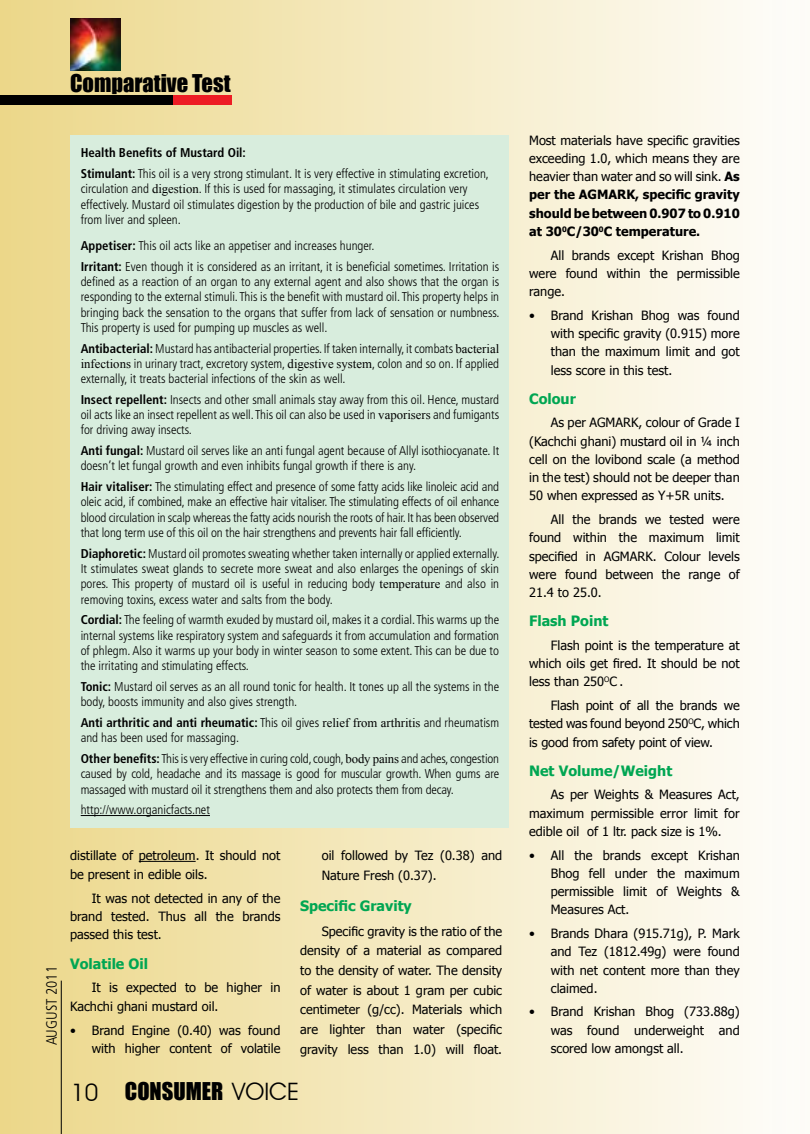
<style>
.page{position:relative;width:810px;height:1134px;background:#fff}
.page>*{position:absolute;margin:0;border:0;box-sizing:border-box;transform-origin:0 0}
.t1{font:22.5px "Impact";color:#000}
.t2{font:300 condensed 15px "Frutiger";color:#000}
.t3{font:700 14.25px "Tahoma";color:#00a652}
.t4{font:300 condensed 12.75px/15.3px "Frutiger";color:#000;text-align:justify}
.t5{font:12.75px/18.3px "Tahoma";color:#000;text-align:justify}
.s1{font-weight:700}
.s2{font-family:"Times New Roman";font-weight:400;font-stretch:normal}
.s3{font-family:"Avant Garde IT Cby BT";font-size:24px}
</style>
<div class="page">
<div style="left:0;top:0;width:810px;height:1134px;background:linear-gradient(to right,#ebd78a,#fefefc)"></div>
<div style="left:772px;top:0;width:38px;height:1134px;background:#fdfbf7"></div>
<hr style="left:139px;top:861px;width:57px;height:1px;background:#000">
<div style="left:71px;top:135px;width:438px;height:693px;background:#d8eddd"></div>
<hr style="left:81px;top:815px;width:129px;height:1px;background:#000">
<div style="left:164px;top:96px;width:68px;height:9px;background:#ed1c24"></div>
<div style="left:0;top:96px;width:173px;height:9px;background:#000"></div>
<hr style="left:61px;top:981px;width:1px;height:153px;background:#000">
<img style="left:70px;top:18px;width:51px;height:52px">
<h1 class="t1" style="left:70px;top:66px;width:162px">Comparative Test</h1>
<p class="t4" style="left:81px;top:143px;width:410px;line-height:20.7px"><span class="s1">Health Benefits of Mustard Oil:<br>Stimulant:</span> This oil is a very strong stimulant. It is very effective in stimulating excretion,</p>
<p class="t4" style="left:81px;top:181px;width:400px;text-align:left">circulation and <span class="s2">digestion</span>. If this is used for massaging, it stimulates circulation very effectively. Mustard oil stimulates digestion by the production of bile and gastric juices from liver and spleen.</p>
<p class="t4" style="left:81px;top:235px;width:420px;line-height:20.7px"><span class="s1">Appetiser:</span> This oil acts like an appetiser and increases hunger.<br><span class="s1">Irritant:</span> Even though it is considered as an irritant, it is beneficial sometimes. I rritation is</p>
<p class="t4" style="left:81px;top:274px;width:420px">defined as a reaction of an organ to any external agent and also shows that the organ is responding to the external stimuli. This is the benefit with mustard oil. This property helps in bringing back the sensation to the organs that suffer from lack of sensation or numbness.<br>This property is used for pumping up muscles as well.</p>
<p class="t4" style="left:81px;top:341px;width:420px"><span class="s1">Antibacterial:</span> Mustard has antibacterial properties. If taken internally, it combats <span class="s2">bacterial infections</span> in urinary tract, excretory system, <span class="s2">digestive system</span>, colon and so on. I f applied externally, it treats bacterial infections of the skin as well.</p>
<p class="t4" style="left:81px;top:392px;width:420px"><span class="s1">Insect repellent:</span> I nsects and other small animals stay away from this oil. Hence, mustard oil acts like an insect repellent as well. This oil can also be used in <span class="s2">vaporisers</span> and fumigants for driving away insects.</p>
<p class="t4" style="left:81px;top:443px;width:420px"><span class="s1">Anti fungal:</span> Mustard oil serves like an anti fungal agent because of Allyl isothiocyanate. It doesn’t let fungal growth and even inhibits fungal growth if there is any.</p>
<p class="t4" style="left:81px;top:479px;width:420px"><span class="s1">Hair vitaliser:</span> The stimulating effect and presence of some fatty acids like linoleic acid and oleic acid, if combined, make an effective hair vitaliser. The stimulating effects of oil enhance blood circulation in scalp whereas the fatty acids nourish the roots of hair. It has been observed that long term use of this oil on the hair strengthens and prevents hair fall efficiently.</p>
<p class="t4" style="left:81px;top:546px;width:421px"><span class="s1">Diaphoretic:</span> Mustard oil promotes sweating whether taken internally or applied externally.<br>It stimulates sweat glands to secrete more sweat and also enlarges the openings of skin pores. This property of mustard oil is useful in reducing body <span class="s2">temperature</span> and also in removing toxins, excess water and salts from the body.</p>
<p class="t4" style="left:81px;top:613px;width:420px"><span class="s1">Cordial:</span> The feeling of warmth exuded by mustard oil, makes it a cordial. This warms up the internal systems like respiratory system and safeguards it from accumulation and formation of phlegm. Also it warms up your body in winter season to some extent. This can be due to the irritating and stimulating effects.</p>
<p class="t4" style="left:81px;top:679px;width:420px"><span class="s1">Tonic:</span> Mustard oil serves as an all round tonic for health. It tones up all the systems in the body, boosts immunity and also gives strength.</p>
<p class="t4" style="left:81px;top:715px;width:420px"><span class="s1">Anti arthritic and anti rheumatic:</span> This oil gives <span class="s2">relief from arthritis</span> and rheumatism and has been used for massaging.</p>
<p class="t4" style="left:81px;top:751px;width:420px"><span class="s1">Other benefits:</span> This is very effective in curing cold, cough,<span class="s2">body pains</span> and aches, congestion caused by cold, headache and its massage is good for muscular growth. When gums are massaged with mustard oil it strengthens them and also protects them from decay.</p>
<p class="t4" style="left:81px;top:802px;width:131px">http://www.organicfacts.net</p>
<p class="t2" style="left:43px;top:1045px;width:81px;rotate:-90deg">AUGUST 2011</p>
<p class="t5" style="left:70px;top:846px;width:212px">distillate of petroleum. It should not be present in edible oils.</p>
<p class="t5" style="left:70px;top:888px;width:212px;text-indent:22px">It was not detected in any of the brand tested. Thus all the brands passed this test.</p>
<p class="t3" style="left:70px;top:953px;width:80px">Volatile Oil</p>
<p class="t5" style="left:70px;top:978px;width:212px;text-indent:22px">It is expected to be higher in<br>Kachchi ghani mustard oil.</p>
<p class="t5" style="left:70px;top:1020px;width:212px;text-align:right">• Brand Engine (0.40) was found with higher content of volatile</p>
<p class="t5" style="left:322px;top:845px;width:182px;line-height:19.6px">oil followed by Tez (0.38) and<br>Nature Fresh (0.37).</p>
<p class="t3" style="left:300px;top:895px;width:113px">Specific Gravity</p>
<p class="t5" style="left:300px;top:921px;width:203px;line-height:19.6px;text-indent:22px">Specific gravity is the ratio of the density of a material as compared to the density of water. The density of water is about 1 gram per cubic centimeter (g/cc). Materials which are lighter than water (specific gravity less than 1.0) will float.</p>
<h1 class="t1" style="left:71px;top:1074px;width:230px"><span class="s3">10</span> Consumer <span class="s3">VOICE</span></h1>
<p class="t5" style="left:529px;top:130px;width:212px">Most materials have specific gravities exceeding 1.0, which means they are heavier than water and so will sink. <span class="s1">As per the AGMARK, specific gravity should be between 0.907 to 0.910 at 30</span><sup>0</sup><span class="s1">C/30</span><sup>0</sup><span class="s1">C temperature.</span></p>
<p class="t5" style="left:529px;top:245px;width:212px;text-indent:22px">All brands except Krishan Bhog were found within the permissible range.</p>
<p class="t5" style="left:551px;top:305px;width:191px;text-indent:-22px">• Brand Krishan Bhog was found with specific gravity (0.915) more than the maximum limit and got less score in this test.</p>
<p class="t3" style="left:529px;top:389px;width:48px">Colour</p>
<p class="t5" style="left:529px;top:413px;width:212px;text-indent:22px">As per AGMARK, colour of Grade I (Kachchi ghani) mustard oil in ¼ inch cell on the lovibond scale (a method in the test) should not be deeper than 50 when expressed as Y+5R units.</p>
<p class="t5" style="left:529px;top:510px;width:212px;text-indent:22px">All the brands we tested were found within the maximum limit specified in AGMARK. Colour levels were found between the range of 21.4 to 25.0.</p>
<p class="t3" style="left:529px;top:611px;width:81px">Flash Point</p>
<p class="t5" style="left:529px;top:636px;width:212px;text-indent:22px">Flash point is the temperature at which oils get fired. It should be not less than 250<sup>O</sup>C .</p>
<p class="t5" style="left:529px;top:696px;width:212px;text-indent:22px">Flash point of all the brands we tested was found beyond 250<sup>O</sup>C, which is good from safety point of view.</p>
<p class="t3" style="left:529px;top:761px;width:145px">Net Volume/Weight</p>
<p class="t5" style="left:529px;top:785px;width:212px;text-indent:22px">As per Weights &amp; Measures Act, maximum permissible error limit for edible oil of 1 ltr. pack size is 1%.</p>
<p class="t5" style="left:551px;top:845px;width:191px;text-indent:-22px">• All the brands except Krishan Bhog fell under the maximum permissible limit of Weights &amp; Measures Act.</p>
<p class="t5" style="left:551px;top:924px;width:191px;text-indent:-22px">• Brands Dhara (915.71g), P. Mark and Tez (1812.49g) were found with net content more than they claimed.</p>
<p class="t5" style="left:551px;top:1002px;width:191px;text-indent:-22px">• Brand Krishan Bhog (733.88g) was found underweight and scored low amongst all.</p>
</div>
